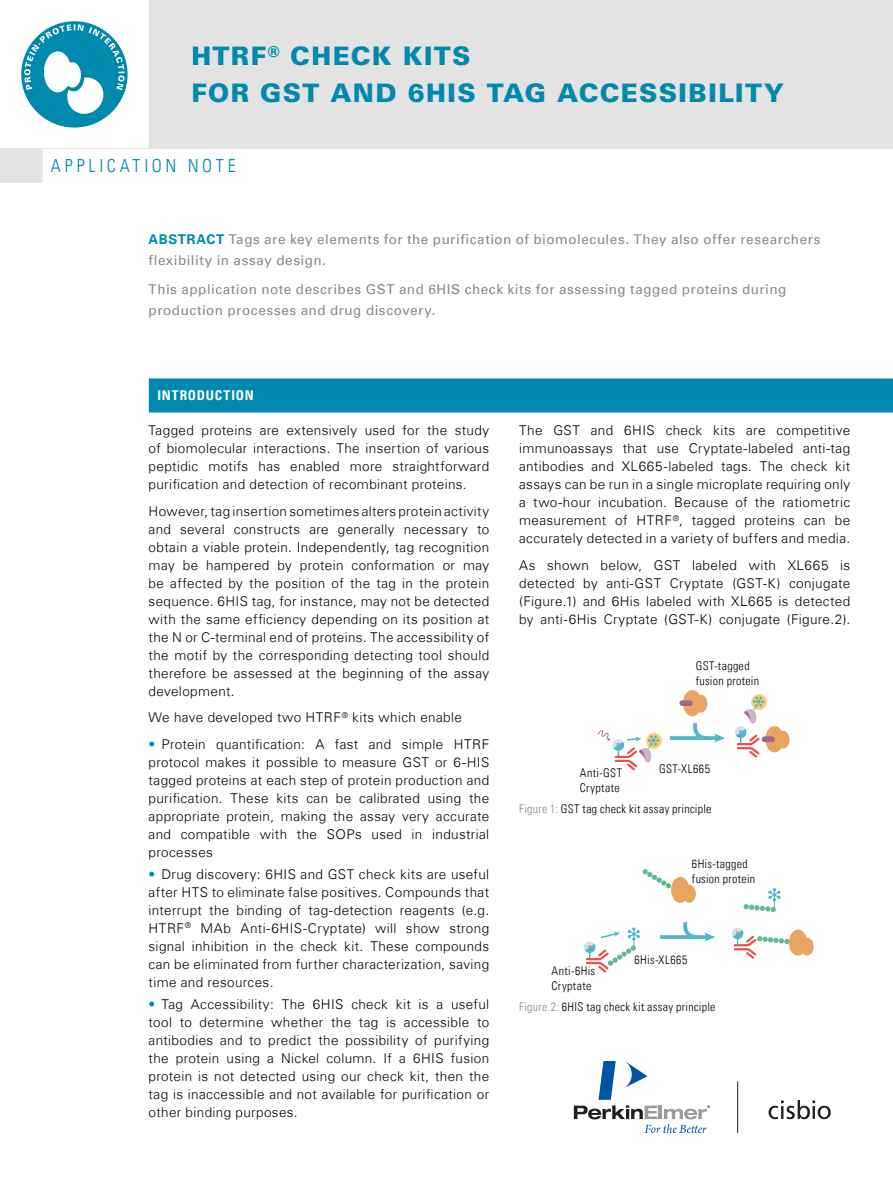
<style>
.page{position:relative;width:893px;height:1178px;background:#fff}
.page>*{position:absolute;margin:0;border:0;box-sizing:border-box;transform-origin:0 0}
.t1{font:900 25.5px/37px "Univers LT Std";letter-spacing:.055em;color:#0089ae}
.t2{font:18px "Univers Com 47 Light Cond";letter-spacing:.21em;color:#0089ae}
.t3{font:300 13.5px/18px "Univers Com 45";letter-spacing:.025em;color:#000;text-align:justify}
.t4{font:13.5px/21px "Univers Com 55 Roman";letter-spacing:.04em;color:#878787}
.t5{font:13.5px "Univers Com 67 Bold Cond";letter-spacing:.06em;color:#fff}
.t6{font:12px/15px "Univers Com 47 Light Cond";letter-spacing:.03em;color:#000}
.s1{font-family:"Univers Com 65";font-weight:700;color:#0089ae}
.s2{color:#0089ae}
.s3{color:#878787}
</style>
<div class="page">
<svg style="left:0;top:0;width:893px;height:183px;fill:#e3e3e3"></svg>
<svg style="left:574px;top:1061px;width:136px;height:72px"></svg>
<svg style="left:768px;top:1100px;width:63px;height:19px"></svg>
<hr style="left:737px;top:1081px;width:1px;height:52px;background:#231f20">
<div style="left:149px;top:378px;width:744px;height:34px;background:#0089ae"></div>
<svg style="left:670px;top:736px;width:13px;height:4px"></svg>
<div style="left:679px;top:700px;width:14px;height:6px;background:#a06590;border-radius:3px"></div>
<svg style="left:683px;top:690px;width:42px;height:53px"></svg>
<svg style="left:597px;top:730px;width:65px;height:40px"></svg>
<svg style="left:735px;top:693px;width:54px;height:65px"></svg>
<svg style="left:660px;top:935px;width:21px;height:4px"></svg>
<svg style="left:681px;top:922px;width:34px;height:19px"></svg>
<svg style="left:642px;top:869px;width:54px;height:34px"></svg>
<svg style="left:743px;top:888px;width:38px;height:24px"></svg>
<svg style="left:732px;top:928px;width:82px;height:31px"></svg>
<svg style="left:584px;top:927px;width:56px;height:46px"></svg>
<div style="left:21px;top:21px;width:107px;height:107px;background:#0088ad;border-radius:50%"></div>
<svg style="left:24px;top:24px;width:100px;height:91px"></svg>
<h1 class="t1" style="left:191px;top:37px;width:594px">HTRF<sup>®</sup> CHECK KITS<br>FOR GST AND 6HIS TAG ACCESSIBILITY</h1>
<h2 class="t2" style="left:51px;top:155px;width:186px">APPLICATION NOTE</h2>
<p class="t4" style="left:149px;top:228px;width:673px"><span class="s1">ABSTRACT</span> Tags are key elements for the purification of biomolecules. They also offer researchers flexibility in assay design.</p>
<p class="t4" style="left:149px;top:279px;width:639px">This application note describes GST and 6HIS check kits for assessing tagged proteins during production processes and drug discovery.</p>
<p class="t5" style="left:157px;top:387px;width:98px">INTRODUCTION</p>
<p class="t3" style="left:149px;top:421px;width:342px">Tagged proteins are extensively used for the study of biomolecular interactions. The insertion of various peptidic motifs has enabled more straightforward purification and detection of recombinant proteins.</p>
<p class="t3" style="left:149px;top:502px;width:342px">However, tag insertion sometimes alters protein activity and several constructs are generally necessary to obtain a viable protein. Independently, tag recognition may be hampered by protein conformation or may be affected by the position of the tag in the protein sequence. 6HIS tag, for instance, may not be detected with the same efficiency depending on its position at the N or C-terminal end of proteins. The accessibility of the motif by the corresponding detecting tool should therefore be assessed at the beginning of the assay development.</p>
<p class="t3" style="left:149px;top:708px;width:315px">We have developed two HTRF<sup>®</sup> kits which enable</p>
<p class="t3" style="left:149px;top:735px;width:342px"><span class="s2">•</span> Protein quantification: A fast and simple HTRF protocol makes it possible to measure GST or 6-HIS tagged proteins at each step of protein production and purification. These kits can be calibrated using the appropriate protein, making the assay very accurate and compatible with the SOPs used in industrial processes</p>
<p class="t3" style="left:149px;top:865px;width:342px"><span class="s2">•</span> Drug discovery: 6HIS and GST check kits are useful after HTS to eliminate false positives. Compounds that interrupt the binding of tag-detection reagents (e.g.<br>HTRF<sup>®</sup> MAb Anti-6HIS-Cryptate) will show strong signal inhibition in the check kit. These compounds can be eliminated from further characterization, saving time and resources.</p>
<p class="t3" style="left:149px;top:995px;width:342px"><span class="s2">•</span> Tag Accessibility: The 6HIS check kit is a useful tool to determine whether the tag is accessible to antibodies and to predict the possibility of purifying the protein using a Nickel column. If a 6HIS fusion protein is not detected using our check kit, then the tag is inaccessible and not available for purification or other binding purposes.</p>
<p class="t3" style="left:519px;top:421px;width:333px">The GST and 6HIS check kits are competitive immunoassays that use Cryptate-labeled anti-tag antibodies and XL665-labeled tags. The check kit assays can be run in a single microplate requiring only a two-hour incubation. Because of the ratiometric measurement of HTRF<sup>®</sup>, tagged proteins can be accurately detected in a variety of buffers and media.</p>
<p class="t3" style="left:519px;top:556px;width:333px">As shown below, GST labeled with XL665 is detected by anti-GST Cryptate (GST-K) conjugate (Figure.1) and 6His labeled with XL665 is detected by anti-6His Cryptate (GST-K) conjugate (Figure.2).</p>
<p class="t6" style="left:696px;top:658px;width:65px">GST-tagged fusion protein</p>
<p class="t6" style="left:659px;top:762px;width:52px">GST-XL665</p>
<p class="t6" style="left:580px;top:765px;width:44px">Anti-GST<br>Cryptate</p>
<p class="t6" style="left:519px;top:801px;width:194px"><span class="s3">Figure 1:</span> GST tag check kit assay principle</p>
<p class="t6" style="left:692px;top:856px;width:65px">6His-tagged fusion protein</p>
<p class="t6" style="left:635px;top:952px;width:54px">6His-XL665</p>
<p class="t6" style="left:552px;top:963px;width:45px">Anti-6His<br>Cryptate</p>
<p class="t6" style="left:519px;top:999px;width:198px"><span class="s3">Figure.2:</span> 6HIS tag check kit assay principle</p>
</div>
